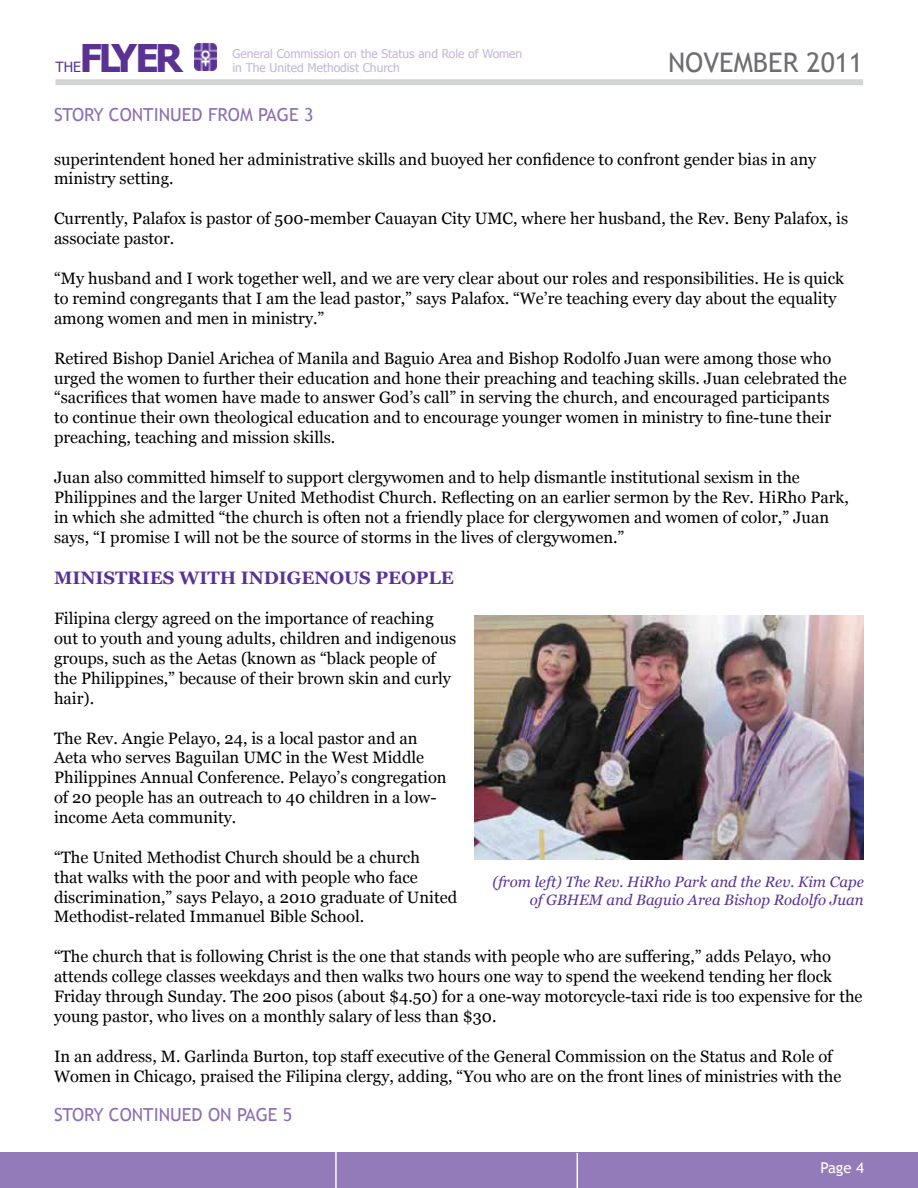
<style>
.page{position:relative;width:918px;height:1188px;background:#fff}
.page>*{position:absolute;margin:0;border:0;box-sizing:border-box;transform-origin:0 0}
.t1{font:700 38.1px "Tahoma";letter-spacing:-.09em;color:#593294}
.t2{font:27px "Trebuchet MS";color:#6d6e71}
.t3{font:18px "Trebuchet MS";color:#8b6fb4}
.t4{font:700 18px "Georgia";color:#593294}
.t5{font:16.5px/19.8px "Georgia";color:#000}
.t6{font:italic 15px/18px "Georgia";color:#593294;text-align:right}
.t7{font:15px "Trebuchet MS";color:#fff}
.t8{font:14.1px "Tahoma";color:#593294}
.t9{font:12px/14.4px "Tahoma";color:#c3b5d8}
</style>
<div class="page">
<img style="left:194px;top:43px;width:23px;height:27px">
<div style="left:56px;top:79px;width:807px;height:6px;background:#d1d3d4"></div>
<div style="left:0;top:1153px;width:918px;height:35px;background:#937ab9"></div>
<hr style="left:335px;top:1151px;width:2px;height:37px;background:#fff">
<hr style="left:577px;top:1153px;width:1px;height:35px;background:#fff">
<img style="left:475px;top:615px;width:388px;height:244px">
<h1 class="t1" style="left:80px;top:34px;width:105px">Flyer</h1>
<p class="t9" style="left:232px;top:46px;width:291px">General Commission on the Status and Role of Women in The United Methodist Church</p>
<h2 class="t2" style="left:668px;top:47px;width:197px">NOVEMBER 2011</h2>
<p class="t8" style="left:56px;top:58px;width:27px">the</p>
<p class="t3" style="left:54px;top:104px;width:261px">STORY CONTINUED FROM PAGE 3</p>
<p class="t5" style="left:54px;top:149px;width:764px">superintendent honed her administrative skills and buoyed her confidence to confront gender bias in any ministry setting.</p>
<p class="t5" style="left:54px;top:209px;width:796px">Currently, Palafox is pastor of 500-member Cauayan City UMC, where her husband, the Rev. Beny Palafox, is associate pastor.</p>
<p class="t5" style="left:54px;top:269px;width:792px">“My husband and I work together well, and we are very clear about our roles and responsibilities. He is quick to remind congregants that I am the lead pastor,” says Palafox. “We’re teaching every day about the equality among women and men in ministry.”</p>
<p class="t5" style="left:54px;top:349px;width:794px">Retired Bishop Daniel Arichea of Manila and Baguio Area and Bishop Rodolfo Juan were among those who urged the women to further their education and hone their preaching and teaching skills. Juan celebrated the “sacrifices that women have made to answer God’s call” in serving the church, and encouraged participants to continue their own theological education and to encourage younger women in ministry to fine-tune their preaching, teaching and mission skills.</p>
<p class="t5" style="left:54px;top:468px;width:796px">Juan also committed himself to support clergywomen and to help dismantle institutional sexism in the Philippines and the larger United Methodist Church. Reflecting on an earlier sermon by the Rev. HiRho Park, in which she admitted “the church is often not a friendly place for clergywomen and women of color,” Juan says, “I promise I will not be the source of storms in the lives of clergywomen.”</p>
<p class="t4" style="left:54px;top:567px;width:336px">MINISTRIES WITH INDIGENOUS PEOP</p>
<p class="t4" style="left:429px;top:567px;width:24px">LE</p>
<p class="t5" style="left:54px;top:609px;width:404px">Filipina clergy agreed on the importance of reaching out to youth and young adults, children and indigenous groups, such as the Aetas (known as “black people of the Philippines,” because of their brown skin and curly hair).</p>
<p class="t5" style="left:54px;top:728px;width:394px">The Rev. Angie Pelayo, 24, is a local pastor and an Aeta who serves Baguilan UMC in the West Middle Philippines Annual Conference. Pelayo’s congregation of 20 people has an outreach to 40 children in a low&shy;income Aeta community.</p>
<p class="t5" style="left:54px;top:848px;width:405px">“The United Methodist Church should be a church<br>that walks with the poor and with people who face discrimination,” says Pelayo, a 2010 graduate of United Methodist-related Immanuel Bible School.</p>
<p class="t5" style="left:54px;top:947px;width:810px">“The church that is following Christ is the one that stands with people who are suffering,” adds Pelayo, who attends college classes weekdays and then walks two hours one way to spend the weekend tending her flock Friday through Sunday. The 200 pisos (about $4.50) for a one-way motorcycle-taxi ride is too expensive for the young pastor, who lives on a monthly salary of less than $30.</p>
<p class="t5" style="left:54px;top:1047px;width:789px">In an address, M. Garlinda Burton, top staff executive of the General Commission on the Status and Role of<br>Women in Chicago, praised the Filipina clergy, adding, “You who are on the front lines of ministries with the</p>
<p class="t6" style="left:492px;top:873px;width:373px">(from left) The Rev. HiRho Park and the Rev. Kim Cape of GBHEM and Baguio Area Bishop Rodolfo Juan</p>
<p class="t3" style="left:54px;top:1104px;width:240px">STORY CONTINUED ON PAGE 5</p>
<p class="t7" style="left:820px;top:1159px;width:45px">PAGE 4</p>
</div>
